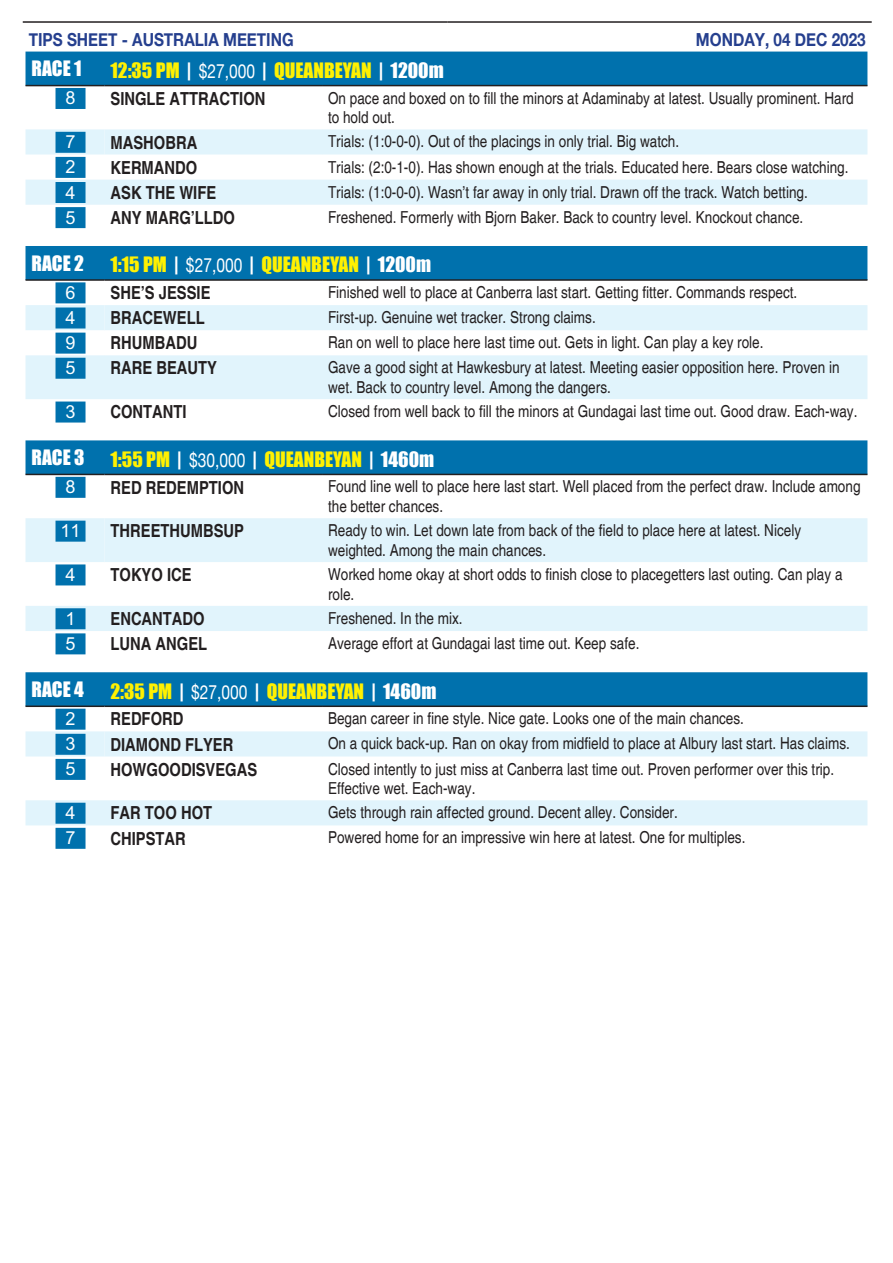
<style>
.page{position:relative;width:893px;height:1263px;background:#fff}
.page>*{position:absolute;margin:0;border:0;box-sizing:border-box;transform-origin:0 0}
.Tips-Analysis-Header{font:19.5px "Impact";color:#fff101}
.Tips-Analysis-Header-2{font:19.5px "Impact";color:#fff}
.t1{font:700 condensed 18px "Helvetica";color:#231f20}
.t2{font:700 18px "Helvetica Neue";color:#253f8e;scale:.85 1}
.Tips-Num{font:700 18px "M Hei HK";color:#fff}
.Tips-Analysis-Body{font:condensed 16.5px/19.8px "Helvetica";color:#231f20}
.s1{color:#fff}
.s2{font-family:"Helvetica Neue";color:#fff}
</style>
<div class="page">
<hr style="left:23px;top:21px;width:424px;height:2px;background:#231f20">
<hr style="left:447px;top:21px;width:425px;height:2px;background:#231f20">
<div style="left:26px;top:52px;width:841px;height:33px;background:#0071ad"></div>
<svg style="left:26px;top:129px;width:841px;height:76px;fill:#e1f4fc"></svg>
<hr style="left:26px;top:85px;width:78px;height:1px;background:#231f20">
<hr style="left:104px;top:85px;width:218px;height:1px;background:#231f20">
<hr style="left:322px;top:85px;width:545px;height:1px;background:#231f20">
<div style="left:56px;top:88px;width:30px;height:21px;background:#0071ad"></div>
<div style="left:56px;top:132px;width:30px;height:21px;background:#0071ad"></div>
<div style="left:56px;top:157px;width:30px;height:21px;background:#0071ad"></div>
<div style="left:56px;top:182px;width:30px;height:21px;background:#0071ad"></div>
<div style="left:56px;top:207px;width:30px;height:21px;background:#0071ad"></div>
<div style="left:26px;top:246px;width:841px;height:33px;background:#0071ad"></div>
<svg style="left:26px;top:305px;width:841px;height:94px;fill:#e1f4fc"></svg>
<hr style="left:26px;top:279px;width:78px;height:2px;background:#231f20">
<hr style="left:104px;top:279px;width:218px;height:2px;background:#231f20">
<hr style="left:322px;top:279px;width:545px;height:2px;background:#231f20">
<div style="left:56px;top:282px;width:30px;height:21px;background:#0071ad"></div>
<div style="left:56px;top:307px;width:30px;height:21px;background:#0071ad"></div>
<div style="left:56px;top:333px;width:30px;height:21px;background:#0071ad"></div>
<div style="left:56px;top:358px;width:30px;height:21px;background:#0071ad"></div>
<div style="left:56px;top:401px;width:30px;height:21px;background:#0071ad"></div>
<div style="left:26px;top:440px;width:841px;height:34px;background:#0071ad"></div>
<svg style="left:26px;top:518px;width:841px;height:113px;fill:#e1f4fc"></svg>
<hr style="left:26px;top:474px;width:78px;height:1px;background:#231f20">
<hr style="left:104px;top:474px;width:218px;height:1px;background:#231f20">
<hr style="left:322px;top:474px;width:545px;height:1px;background:#231f20">
<div style="left:56px;top:477px;width:30px;height:21px;background:#0071ad"></div>
<div style="left:56px;top:521px;width:30px;height:21px;background:#0071ad"></div>
<div style="left:56px;top:564px;width:30px;height:21px;background:#0071ad"></div>
<div style="left:56px;top:608px;width:30px;height:21px;background:#0071ad"></div>
<div style="left:56px;top:633px;width:30px;height:21px;background:#0071ad"></div>
<div style="left:26px;top:672px;width:841px;height:33px;background:#0071ad"></div>
<svg style="left:26px;top:731px;width:841px;height:94px;fill:#e1f4fc"></svg>
<hr style="left:26px;top:705px;width:78px;height:2px;background:#231f20">
<hr style="left:104px;top:705px;width:218px;height:2px;background:#231f20">
<hr style="left:322px;top:705px;width:545px;height:2px;background:#231f20">
<div style="left:56px;top:709px;width:30px;height:21px;background:#0071ad"></div>
<div style="left:56px;top:734px;width:30px;height:21px;background:#0071ad"></div>
<div style="left:56px;top:759px;width:30px;height:21px;background:#0071ad"></div>
<div style="left:56px;top:803px;width:30px;height:21px;background:#0071ad"></div>
<div style="left:56px;top:828px;width:30px;height:21px;background:#0071ad"></div>
<p class="t2" style="left:29px;top:28px;width:313px">TIPS SHEET - AUSTRALIA MEETING</p>
<p class="t2" style="left:696px;top:28px;width:201px">MONDAY, 04 DEC 2023</p>
<p class="Tips-Analysis-Header-2" style="left:32px;top:53px;width:52px">RACE 1</p>
<p class="Tips-Analysis-Header" style="left:110px;top:55px;width:335px">12:35 PM <span class="s1">|</span> <span class="s2">$27,000</span> <span class="s1">|</span> QUEANBEYAN <span class="s1">| 1200m</span></p>
<p class="Tips-Num" style="left:66px;top:85px;width:12px">8</p>
<p class="t1" style="left:110px;top:87px;width:156px">SINGLE ATTRACTION</p>
<p class="Tips-Analysis-Body" style="left:328px;top:88px;width:527px">On pace and boxed on to fill the minors at Adaminaby at latest. Usually prominent. Hard to hold out.</p>
<p class="Tips-Num" style="left:66px;top:129px;width:12px">7</p>
<p class="t1" style="left:110px;top:131px;width:88px">MASHOBRA</p>
<p class="Tips-Analysis-Body" style="left:328px;top:132px;width:353px">Trials: (1:0-0-0). Out of the placings in only trial. Big watch.</p>
<p class="Tips-Num" style="left:66px;top:154px;width:12px">2</p>
<p class="t1" style="left:110px;top:156px;width:88px">KERMANDO</p>
<p class="Tips-Analysis-Body" style="left:328px;top:157px;width:522px">Trials: (2:0-1-0). Has shown enough at the trials. Educated here. Bears close watching.</p>
<p class="Tips-Num" style="left:66px;top:179px;width:12px">4</p>
<p class="t1" style="left:110px;top:181px;width:107px">ASK THE WIFE</p>
<p class="Tips-Analysis-Body" style="left:328px;top:182px;width:481px">Trials: (1:0-0-0). Wasn’t far away in only trial. Drawn off the track. Watch betting.</p>
<p class="Tips-Num" style="left:66px;top:204px;width:12px">5</p>
<p class="t1" style="left:110px;top:207px;width:126px">ANY MARG’LLDO</p>
<p class="Tips-Analysis-Body" style="left:328px;top:207px;width:477px">Freshened. Formerly with Bjorn Baker. Back to country level. Knockout chance.</p>
<p class="Tips-Analysis-Header-2" style="left:32px;top:248px;width:54px">RACE 2</p>
<p class="Tips-Analysis-Header" style="left:110px;top:249px;width:322px">1:15 PM <span class="s1">|</span> <span class="s2">$27,000</span> <span class="s1">|</span> QUEANBEYAN <span class="s1">| 1200m</span></p>
<p class="Tips-Num" style="left:66px;top:279px;width:12px">6</p>
<p class="t1" style="left:110px;top:282px;width:102px">SHE’S JESSIE</p>
<p class="Tips-Analysis-Body" style="left:328px;top:282px;width:471px">Finished well to place at Canberra last start. Getting fitter. Commands respect.</p>
<p class="Tips-Num" style="left:66px;top:304px;width:12px">4</p>
<p class="t1" style="left:110px;top:307px;width:96px">BRACEWELL</p>
<p class="Tips-Analysis-Body" style="left:328px;top:308px;width:269px">First-up. Genuine wet tracker. Strong claims.</p>
<p class="Tips-Num" style="left:66px;top:329px;width:12px">9</p>
<p class="t1" style="left:110px;top:332px;width:88px">RHUMBADU</p>
<p class="Tips-Analysis-Body" style="left:328px;top:333px;width:437px">Ran on well to place here last time out. Gets in light. Can play a key role.</p>
<p class="Tips-Num" style="left:66px;top:354px;width:12px">5</p>
<p class="t1" style="left:110px;top:357px;width:108px">RARE BEAUTY</p>
<p class="Tips-Analysis-Body" style="left:328px;top:358px;width:513px">Gave a good sight at Hawkesbury at latest. Meeting easier opposition here. Proven in wet. Back to country level. Among the dangers.</p>
<p class="Tips-Num" style="left:66px;top:398px;width:12px">3</p>
<p class="t1" style="left:110px;top:401px;width:78px">CONTANTI</p>
<p class="Tips-Analysis-Body" style="left:328px;top:402px;width:531px">Closed from well back to fill the minors at Gundagai last time out. Good draw. Each-way.</p>
<p class="Tips-Analysis-Header-2" style="left:32px;top:442px;width:55px">RACE 3</p>
<p class="Tips-Analysis-Header" style="left:110px;top:444px;width:325px">1:55 PM <span class="s1">|</span> <span class="s2">$30,000</span> <span class="s1">|</span> QUEANBEYAN <span class="s1">| 1460m</span></p>
<p class="Tips-Num" style="left:66px;top:474px;width:12px">8</p>
<p class="t1" style="left:110px;top:476px;width:135px">RED REDEMPTION</p>
<p class="Tips-Analysis-Body" style="left:328px;top:477px;width:534px">Found line well to place here last start. Well placed from the perfect draw. Include among the better chances.</p>
<p class="Tips-Num" style="left:60px;top:517px;width:22px">11</p>
<p class="t1" style="left:110px;top:520px;width:135px">THREETHUMBSUP</p>
<p class="Tips-Analysis-Body" style="left:328px;top:521px;width:475px">Ready to win. Let down late from back of the field to place here at latest. Nicely</p>
<p class="Tips-Analysis-Body" style="left:328px;top:540px;width:220px">weighted. Among the main chances.</p>
<p class="Tips-Num" style="left:66px;top:561px;width:12px">4</p>
<p class="t1" style="left:110px;top:564px;width:83px">TOKYO ICE</p>
<p class="Tips-Analysis-Body" style="left:328px;top:564px;width:516px">Worked home okay at short odds to finish close to placegetters last outing. Can play a role.</p>
<p class="Tips-Num" style="left:66px;top:605px;width:12px">1</p>
<p class="t1" style="left:110px;top:608px;width:96px">ENCANTADO</p>
<p class="Tips-Analysis-Body" style="left:328px;top:608px;width:136px">Freshened. In the mix.</p>
<p class="Tips-Num" style="left:66px;top:630px;width:12px">5</p>
<p class="t1" style="left:110px;top:633px;width:98px">LUNA ANGEL</p>
<p class="Tips-Analysis-Body" style="left:328px;top:633px;width:313px">Average effort at Gundagai last time out. Keep safe.</p>
<p class="Tips-Analysis-Header-2" style="left:32px;top:674px;width:54px">RACE 4</p>
<p class="Tips-Analysis-Header" style="left:110px;top:676px;width:327px">2:35 PM <span class="s1">|</span> <span class="s2">$27,000</span> <span class="s1">|</span> QUEANBEYAN <span class="s1">| 1460m</span></p>
<p class="Tips-Num" style="left:66px;top:705px;width:12px">2</p>
<p class="t1" style="left:110px;top:708px;width:74px">REDFORD</p>
<p class="Tips-Analysis-Body" style="left:328px;top:709px;width:417px">Began career in fine style. Nice gate. Looks one of the main chances.</p>
<p class="Tips-Num" style="left:66px;top:731px;width:12px">3</p>
<p class="t1" style="left:110px;top:733px;width:124px">DIAMOND FLYER</p>
<p class="Tips-Analysis-Body" style="left:328px;top:734px;width:523px">On a quick back-up. Ran on okay from midfield to place at Albury last start. Has claims.</p>
<p class="Tips-Num" style="left:66px;top:756px;width:12px">5</p>
<p class="t1" style="left:110px;top:758px;width:148px">HOWGOODISVEGAS</p>
<p class="Tips-Analysis-Body" style="left:328px;top:759px;width:508px">Closed intently to just miss at Canberra last time out. Proven performer over this trip.<br>Effective wet. Each-way.</p>
<p class="Tips-Num" style="left:66px;top:799px;width:12px">4</p>
<p class="t1" style="left:110px;top:802px;width:103px">FAR TOO HOT</p>
<p class="Tips-Analysis-Body" style="left:328px;top:803px;width:351px">Gets through rain affected ground. Decent alley. Consider.</p>
<p class="Tips-Num" style="left:66px;top:825px;width:12px">7</p>
<p class="t1" style="left:110px;top:827px;width:77px">CHIPSTAR</p>
<p class="Tips-Analysis-Body" style="left:328px;top:828px;width:419px">Powered home for an impressive win here at latest. One for multiples.</p>
</div>
